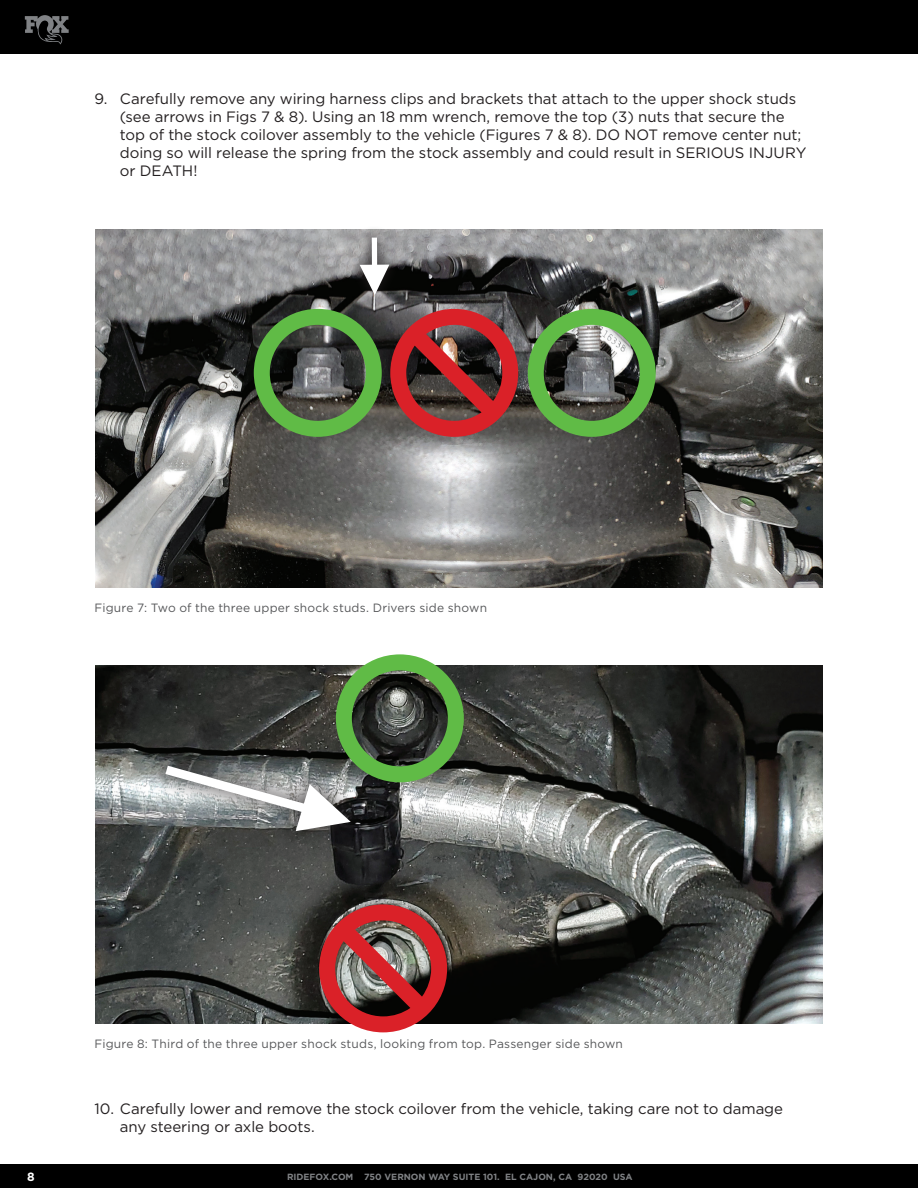
<style>
.page{position:relative;width:918px;height:1188px;background:#fff}
.page>*{position:absolute;margin:0;border:0;box-sizing:border-box;transform-origin:0 0}
.ed_bullets{font:15px/18px "Gotham";letter-spacing:-.005em;color:#231f20}
.caption_note{font:12px "Gotham";letter-spacing:.015em;color:#57585a}
.t1{font:700 12px "Gotham";color:#fff}
.t2{font:700 9px "Gotham";color:#808285}
</style>
<div class="page">
<img style="left:96px;top:229px;width:726px;height:359px">
<svg style="left:390px;top:309px;width:128px;height:128px;background:#863335"></svg>
<svg style="left:254px;top:309px;width:128px;height:128px;background:#4e6d44"></svg>
<svg style="left:528px;top:309px;width:128px;height:128px;background:#5a7951"></svg>
<div style="left:348px;top:225px;width:53px;height:82px;background:#231f20;opacity:.75"></div>
<div style="left:372px;top:238px;width:5px;height:29px;background:#fff"></div>
<svg style="left:360px;top:265px;width:29px;height:30px"></svg>
<img style="left:96px;top:665px;width:726px;height:359px">
<div style="left:145px;top:746px;width:226px;height:105px;background:#231f20;opacity:.75"></div>
<svg style="left:319px;top:904px;width:128px;height:128px;background:#994949"></svg>
<svg style="left:156px;top:654px;width:308px;height:177px;background:#646f61"></svg>
<div style="left:0;top:1164px;width:918px;height:24px;background:#000"></div>
<div style="left:0;top:0;width:918px;height:54px;background:#000"></div>
<svg style="left:25px;top:15px;width:44px;height:29px"></svg>
<p class="ed_bullets" style="left:120px;top:90px;width:688px;text-indent:-26px">9. Carefully remove any wiring harness clips and brackets that attach to the upper shock studs (see arrows in Figs 7 &amp; 8). Using an 18 mm wrench, remove the top (3) nuts that secure the top of the stock coilover assembly to the vehicle (Figures 7 &amp; 8). DO NOT remove center nut; doing so will release the spring from the stock assembly and could result in SERIOUS INJURY or DEATH!</p>
<p class="caption_note" style="left:94px;top:601px;width:394px">Figure 7: Two of the three upper shock studs. Drivers side shown</p>
<p class="caption_note" style="left:94px;top:1037px;width:530px">Figure 8: Third of the three upper shock studs, looking from top. Passenger side shown</p>
<p class="ed_bullets" style="left:120px;top:1099px;width:665px;text-indent:-26px">10. Carefully lower and remove the stock coilover from the vehicle, taking care not to damage any steering or axle boots.</p>
<p class="t1" style="left:27px;top:1170px;width:9px">8</p>
<p class="t2" style="left:287px;top:1172px;width:347px">RIDEFOX.COM 750 VERNON WAY SUITE 101. EL CAJON, CA 92020 USA</p>
</div>
